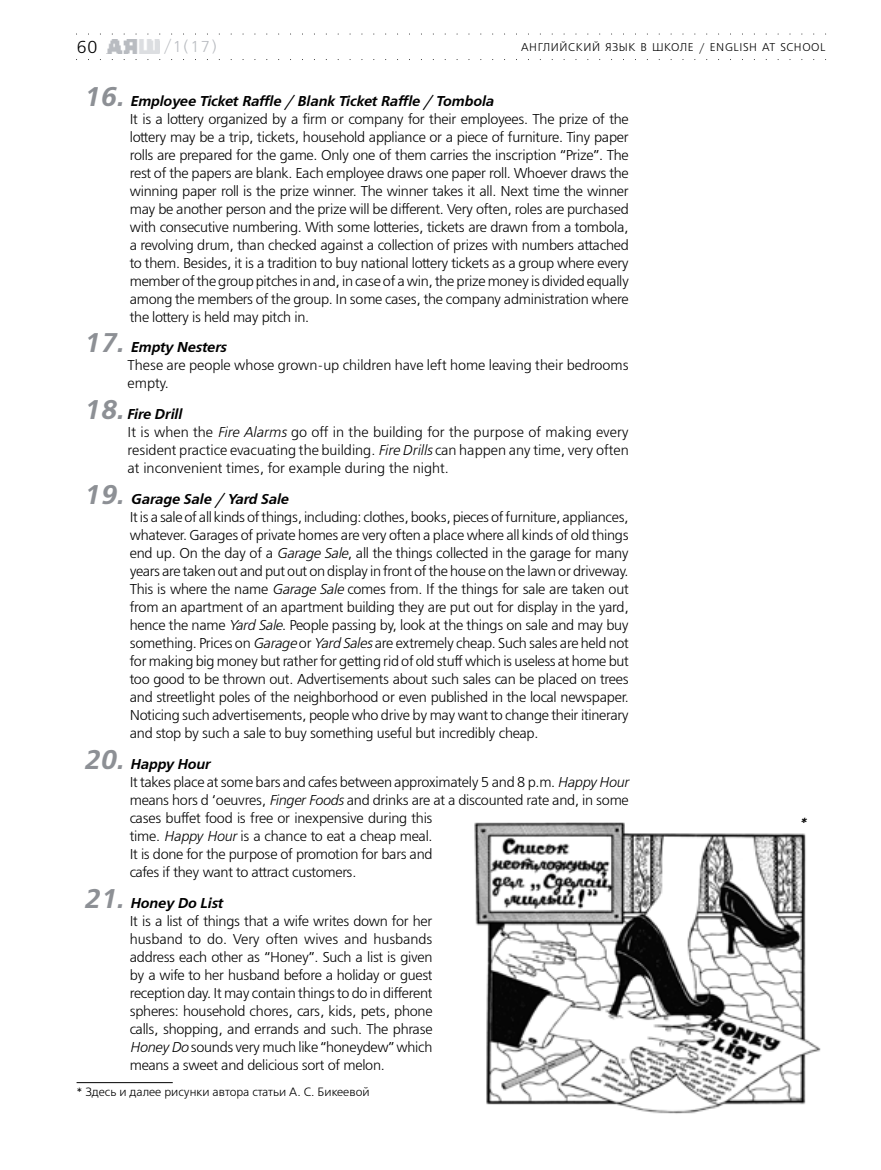
<style>
.page{position:relative;width:881px;height:1170px;background:#fff}
.page>*{position:absolute;margin:0;border:0;box-sizing:border-box;transform-origin:0 0}
.t1{font:17.25px "Free Set Light C";color:#000}
.t2{font:15.75px "Free Set Light C";color:#b9bcc1}
.t3{font:14.25px/18px "Free Set Light C";letter-spacing:-.02em;color:#000;text-align:justify}
.t4{font:italic 14.25px "Free Set Demi Bold C";color:#000}
.t5{font:italic 13.5px "Free Set Demi Bold C";color:#000}
.t6{font:12px "Free Set Light C";color:#000}
.t7{font:11.25px "Free Set Light C";color:#000}
.s1{font-size:27px;color:#8d9095}
.s2{font-style:italic}
</style>
<div class="page">
<img style="left:106px;top:40px;width:54px;height:14px">
<svg style="left:76px;top:33px;width:739px;height:2px"></svg>
<svg style="left:76px;top:59px;width:739px;height:1px"></svg>
<img style="left:474px;top:822px;width:347px;height:292px">
<hr style="left:76px;top:1082px;width:97px;height:1px;background:#000">
<p class="t1" style="left:76px;top:38px;width:23px">60</p>
<p class="t2" style="left:163px;top:38px;width:55px">/1(17)</p>
<p class="t7" style="left:521px;top:41px;width:306px">Английский язык в школЕ / English at school</p>
<p class="t4" style="left:83px;top:92px;width:412px"><span class="s1">16.</span> Employee Ticket Raffle / Blank Ticket Raffle / Tombola</p>
<p class="t3" style="left:130px;top:110px;width:500px">It is a lottery organized by a firm or company for their employees. The prize of the lottery may be a trip, tickets, household appliance or a piece of furniture. Tiny paper rolls are prepared for the game. Only one of them carries the inscription “Prize”. The rest of the papers are blank. Each employee draws one paper roll. Whoever draws the winning paper roll is the prize winner. The winner takes it all. Next time the winner may be another person and the prize will be different. Very often, roles are purchased with consecutive numbering. With some lotteries, tickets are drawn from a tombola, a revolving drum, than checked against a collection of prizes with numbers attached to them. Besides, it is a tradition to buy national lottery tickets as a group where every member of the group pitches in and, in case of a win, the prize money is divided equally among the members of the group. I n some cases, the company administration where the lottery is held may pitch in.</p>
<p class="t4" style="left:83px;top:339px;width:145px"><span class="s1">17.</span> Empty Nesters</p>
<p class="t3" style="left:128px;top:357px;width:502px">These are people whose grown-up children have left home leaving their bedrooms empty.</p>
<p class="t4" style="left:83px;top:406px;width:100px"><span class="s1">18.</span> Fire Drill</p>
<p class="t3" style="left:85px;top:424px;width:16px">I</p>
<p class="t3" style="left:128px;top:424px;width:502px">t is when the <span class="s2">Fire Alarms</span> go off in the building for the purpose of making every resident practice evacuating the building. <span class="s2">Fire Drills</span> can happen any time, very often at inconvenient times, for example during the night.</p>
<p class="t4" style="left:83px;top:491px;width:207px"><span class="s1">19.</span> Garage Sale / Yard Sale</p>
<p class="t3" style="left:130px;top:509px;width:500px">It is a sale of all kinds of things, including: clothes, books, pieces of furniture, appliances, whatever. Garages of private homes are very often a place where all kinds of old things end up. On the day of a <span class="s2">Garage Sale</span>, all the things collected in the garage for many years are taken out and put out on display in front of the house on the lawn or driveway.<br>This is where the name <span class="s2">Garage Sale</span> comes from. If the things for sale are taken out from an apartment of an apartment building they are put out for display in the yard, hence the name <span class="s2">Yard Sale</span>. People passing by, look at the things on sale and may buy something. Prices on <span class="s2">Garage</span> or <span class="s2">Yard Sales</span> are extremely cheap. Such sales are held not for making big money but rather for getting rid of old stuff which is useless at home but too good to be thrown out. Advertisements about such sales can be placed on trees and streetlight poles of the neighborhood or even published in the local newspaper.<br>Noticing such advertisements, people who drive by may want to change their itinerary and stop by such a sale to buy something useful but incredibly cheap.</p>
<p class="t4" style="left:83px;top:756px;width:129px"><span class="s1">20.</span> Happy Hour</p>
<p class="t3" style="left:130px;top:773px;width:500px;text-align:left">It takes place at some bars and cafes between approximately 5 and 8 p.m. <span class="s2">Happy Hour </span>means hors d ‘oeuvres, <span class="s2">Finger Foods</span> and drinks are at a discounted rate and, in some cases buffet food is free or inexpensive during this<br>time. <span class="s2">Happy Hour</span> is a chance to eat a cheap meal.<br>It is done for the purpose of promotion for bars and<br>cafes if they want to attract customers.</p>
<p class="t4" style="left:83px;top:894px;width:141px"><span class="s1">21.</span> Honey Do List</p>
<p class="t3" style="left:130px;top:912px;width:304px">It is a list of things that a wife writes down for her husband to do. Very often wives and husbands address each other as “Honey”. Such a list is given by a wife to her husband before a holiday or guest reception day. It may contain things to do in different spheres: household chores, cars, kids, pets, phone calls, shopping, and errands and such. The phrase <span class="s2">Honey Do</span> sounds very much like “honeydew” which means a sweet and delicious sort of melon.</p>
<p class="t6" style="left:76px;top:1085px;width:294px">* Здесь и далее рисунки автора статьи А. С. Бикеевой</p>
<p class="t5" style="left:799px;top:813px;width:8px">*</p>
</div>
